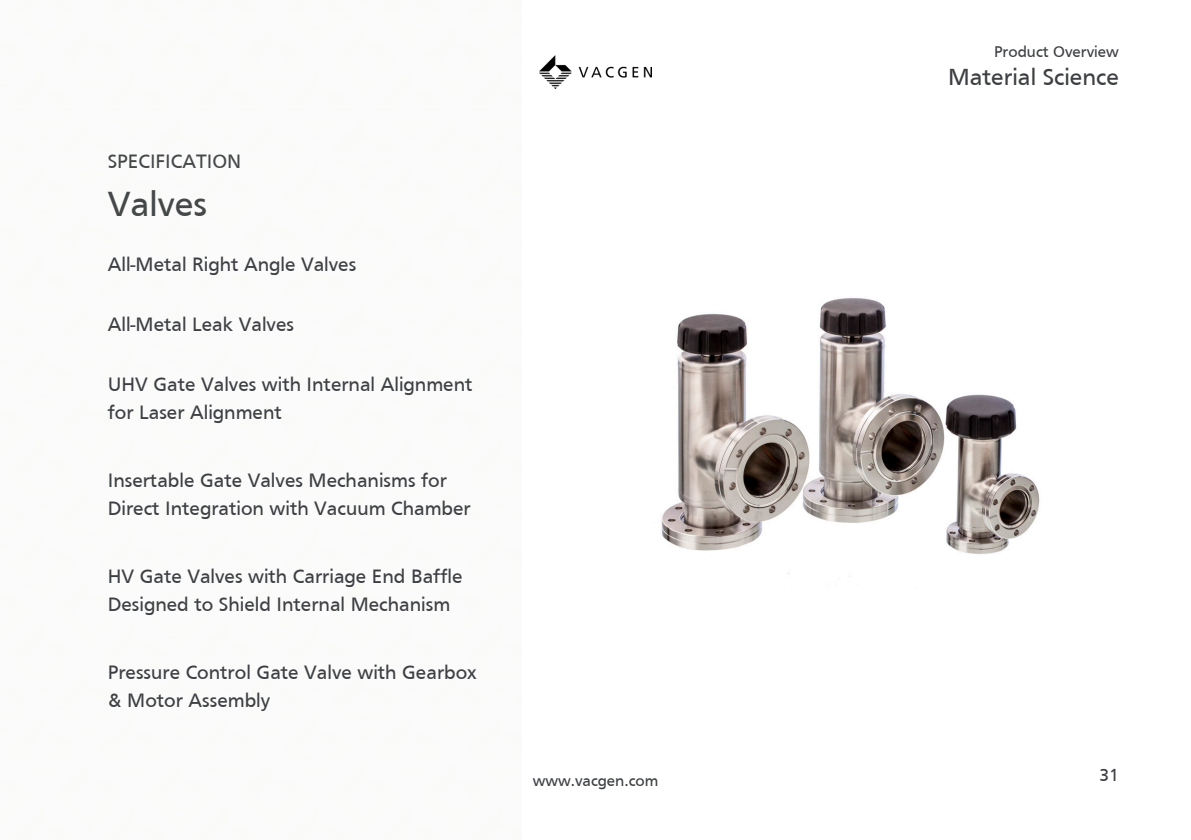
<style>
.page{position:relative;width:1191px;height:840px;background:#fff}
.page>*{position:absolute;margin:0;border:0;box-sizing:border-box;transform-origin:0 0}
.Header_2{font:36px "Frutiger";color:#454849}
.t1{font:24px "Frutiger";color:#3d3f42}
.Body_White{font:20px "Frutiger";color:#3d3f42}
.Body{font:20px "Frutiger";color:#454849}
.t2{font:18px "Frutiger";color:#3d3f42}
.t3{font:16px "Frutiger";color:#3d3f42}
</style>
<div class="page">
<img style="left:539px;top:55px;width:112px;height:34px">
<img style="left:661px;top:298px;width:379px;height:279px">
<p class="Body" style="left:108px;top:150px;width:135px">SPECIFICATION</p>
<p class="Header_2" style="left:108px;top:184px;width:101px">Valves</p>
<p class="Body_White" style="left:108px;top:253px;width:250px">All-Metal Right Angle Valves</p>
<p class="Body_White" style="left:108px;top:313px;width:188px">All-Metal Leak Valves</p>
<p class="Body_White" style="left:108px;top:373px;width:366px">UHV Gate Valves with Internal Alignment</p>
<p class="Body_White" style="left:108px;top:401px;width:175px">for Laser Alignment</p>
<p class="Body_White" style="left:108px;top:469px;width:341px">Insertable Gate Valves Mechanisms for</p>
<p class="Body_White" style="left:108px;top:497px;width:364px">Direct Integration with Vacuum Chamber</p>
<p class="Body_White" style="left:108px;top:565px;width:356px">HV Gate Valves with Carriage End Baffle</p>
<p class="Body_White" style="left:108px;top:593px;width:344px">Designed to Shield Internal Mechanism</p>
<p class="Body_White" style="left:108px;top:661px;width:370px">Pressure Control Gate Valve with Gearbox</p>
<p class="Body_White" style="left:108px;top:689px;width:164px">&amp; Motor Assembly</p>
<p class="t3" style="left:533px;top:771px;width:127px">www.vacgen.com</p>
<p class="t3" style="left:994px;top:43px;width:126px">Product Overview</p>
<p class="t1" style="left:948px;top:63px;width:172px">Material Science</p>
<p class="t2" style="left:1099px;top:764px;width:21px">31</p>
</div>
